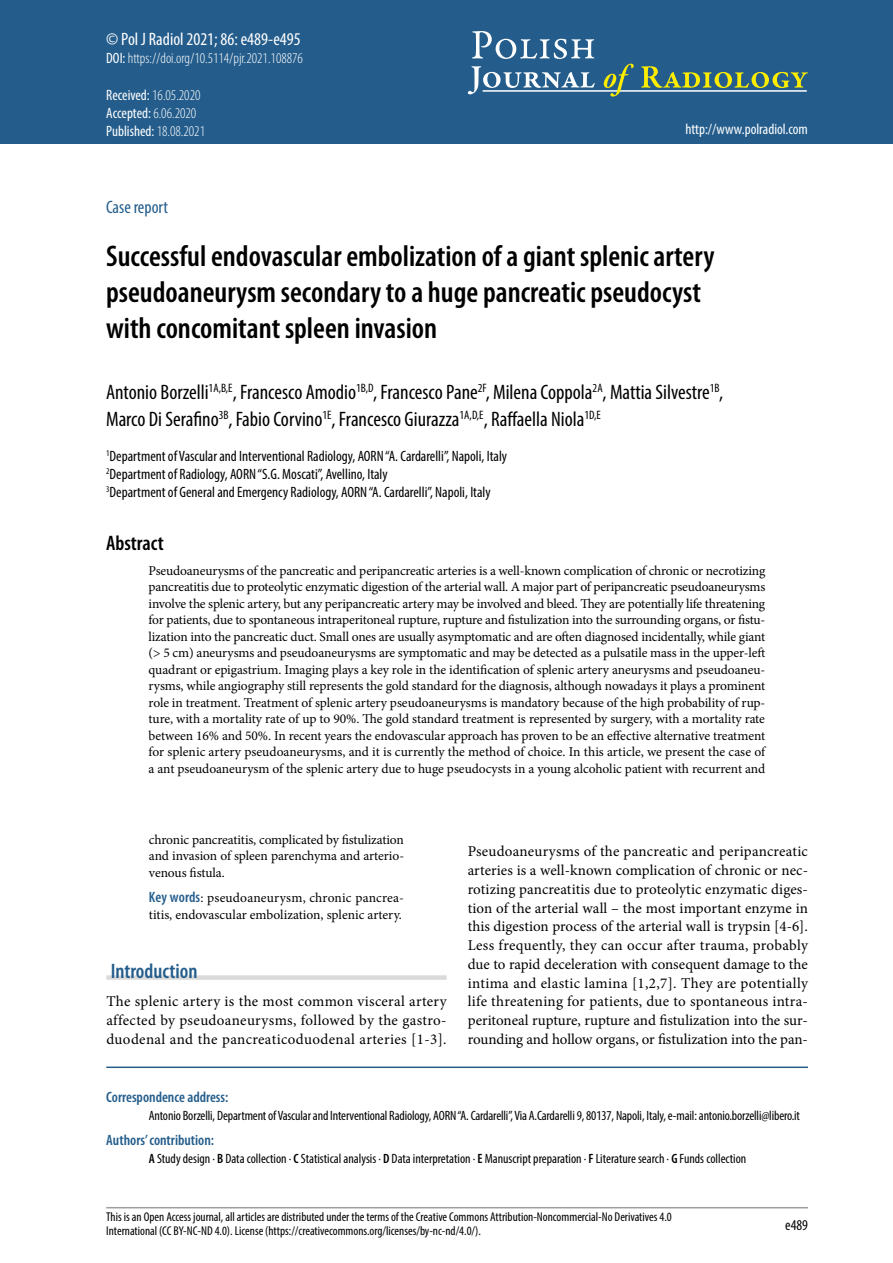
<style>
.page{position:relative;width:893px;height:1263px;background:#fff}
.page>*{position:absolute;margin:0;border:0;box-sizing:border-box;transform-origin:0 0}
.t1{font:600 condensed 30px/36px "Myriad Pro";color:#000}
.t2{font:condensed 21px/27px "Myriad Pro";color:#000}
.t3{font:600 condensed 21px "Myriad Pro";color:#245d8c}
.t4{font:600 condensed 21px "Myriad Pro";color:#000}
.t5{font:condensed 18px "Myriad Pro";color:#fff}
.t6{font:condensed 18px "Myriad Pro";color:#245d8c}
.t7{font:15px/18.8px "Minion Pro";letter-spacing:.005em;color:#000;text-align:justify}
.t8{font:condensed 15px/18px "Myriad Pro";color:#000}
.t9{font:300 condensed 15px/18px "Myriad Pro";color:#fff}
.t10{font:600 condensed 15px "Myriad Pro";color:#245d8c}
.t11{font:condensed 15px "Myriad Pro";color:#fff}
.t12{font:13.5px/16.5px "Minion Pro";letter-spacing:-.005em;color:#000;text-align:justify}
.t13{font:condensed 13.5px "Myriad Pro";letter-spacing:-.01em;color:#000}
.t14{font:condensed 12.75px/14.2px "Myriad Pro";color:#000}
.s1{font-weight:400}
.s2{font-family:"Myriad Pro";font-weight:600;font-stretch:condensed;font-size:15px;color:#245d8c}
.s3{font-weight:600}
</style>
<div class="page">
<hr style="left:106px;top:1207px;width:702px;height:1px;background:#9d9d9c">
<div style="left:0;top:0;width:893px;height:144px;background:#245d8c"></div>
<svg style="left:472px;top:31px;width:122px;height:28px"></svg>
<svg style="left:468px;top:66px;width:127px;height:28px"></svg>
<hr style="left:483px;top:90px;width:324px;height:2px;background:#fff">
<svg style="left:604px;top:64px;width:30px;height:33px"></svg>
<svg style="left:641px;top:66px;width:167px;height:22px"></svg>
<hr style="left:106px;top:1066px;width:702px;height:2px;background:#245d8c">
<div style="left:106px;top:975px;width:341px;height:5px;background:#dadada"></div>
<h3 class="t5" style="left:106px;top:28px;width:196px">© Pol J Radiol 2021; 86: e489-e495</h3>
<p class="t9" style="left:106px;top:48px;width:198px"><span class="s1">DOI:</span> https://doi.org/10.5114/pjr.2021.108876</p>
<p class="t9" style="left:106px;top:86px;width:100px"><span class="s1">Received:</span> 16.05.2020<br><span class="s1">Accepted:</span> 6.06.2020<br><span class="s1">Published:</span> 18.08.2021</p>
<p class="t11" style="left:685px;top:120px;width:124px">http://www.polradiol.com</p>
<h3 class="t6" style="left:106px;top:196px;width:63px">Case report</h3>
<h1 class="t1" style="left:106px;top:237px;width:610px">Successful endovascular embolization of a giant splenic artery pseudoaneurysm secondary to a huge pancreatic pseudocyst with concomitant spleen invasion</h1>
<h2 class="t2" style="left:106px;top:378px;width:619px">Antonio Borzelli<sup>1A,B,E</sup>, Francesco Amodio<sup>1B,D</sup>, Francesco Pane<sup>2F</sup>, Milena Coppola<sup>2A</sup>, Mattia Silvestre<sup>1B</sup>,<br>Marco Di Serafino<sup>3B</sup>, Fabio Corvino<sup>1E</sup>, Francesco Giurazza<sup>1A,D,E</sup>, Raffaella Niola<sup>1D,E</sup></h2>
<p class="t8" style="left:106px;top:447px;width:403px"><sup>1</sup>Department of Vascular and Interventional Radiology, AORN “A. Cardarelli”, Napoli, Italy<br><sup>2</sup>Department of Radiology, AORN “S.G. Moscati”, Avellino, Italy<br><sup>3</sup>Department of General and Emergency Radiology, AORN “A. Cardarelli”, Napoli, Italy</p>
<h2 class="t4" style="left:106px;top:530px;width:59px">Abstract</h2>
<p class="t12" style="left:149px;top:562px;width:618px">Pseudoaneurysms of the pancreatic and peripancreatic arteries is a well-known complication of chronic or necrotizing pancreatitis due to proteolytic enzymatic digestion of the arterial wall. A major part of peripancreatic pseudoaneurysms involve the splenic artery, but any peripancreatic artery may be involved and bleed. They are potentially life threatening for patients, due to spontaneous intraperitoneal rupture, rupture and fistulization into the surrounding organs, or fistu&shy;lization into the pancreatic duct. Small ones are usually asymptomatic and are often diagnosed incidentally, while giant (&gt; 5 cm) aneurysms and pseudoaneurysms are symptomatic and may be detected as a pulsatile mass in the upper-left quadrant or epigastrium. Imaging plays a key role in the identification of splenic artery aneurysms and pseudoaneu&shy;rysms, while angiography still represents the gold standard for the diagnosis, although nowadays it plays a prominent role in treatment. Treatment of splenic artery pseudoaneurysms is mandatory because of the high probability of rup&shy;ture, with a mortality rate of up to 90%. The gold standard treatment is represented by surgery, with a mortality rate between 16% and 50%. In recent years the endovascular approach has proven to be an effective alternative treatment for splenic artery pseudoaneurysms, and it is currently the method of choice. In this article, we present the case of a ant pseudoaneurysm of the splenic artery due to huge pseudocysts in a young alcoholic patient with recurrent and</p>
<p class="t12" style="left:149px;top:831px;width:257px">chronic pancreatitis, complicated by fistulization and invasion of spleen parenchyma and arterio&shy;venous fistula.</p>
<p class="t12" style="left:149px;top:889px;width:257px"><span class="s2">Key words</span>: pseudoaneurysm, chronic pancrea&shy;titis, endovascular embolization, splenic artery.</p>
<h2 class="t3" style="left:111px;top:958px;width:88px">Introduction</h2>
<p class="t7" style="left:106px;top:992px;width:342px">The splenic artery is the most common visceral artery affected by pseudoaneurysms, followed by the gastro&shy;duodenal and the pancreaticoduodenal arteries [1-3].</p>
<p class="t7" style="left:468px;top:842px;width:342px">Pseudoaneurysms of the pancreatic and peripancreatic arteries is a well-known complication of chronic or nec&shy;rotizing pancreatitis due to proteolytic enzymatic diges&shy;tion of the arterial wall – the most important enzyme in this digestion process of the arterial wall is trypsin [4-6].<br>Less frequently, they can occur after trauma, probably due to rapid deceleration with consequent damage to the intima and elastic lamina [1,2,7]. They are potentially life threatening for patients, due to spontaneous intra&shy;peritoneal rupture, rupture and fistulization into the sur&shy;rounding and hollow organs, or fistulization into the pan-</p>
<p class="t10" style="left:106px;top:1088px;width:124px">Correspondence address:</p>
<p class="t13" style="left:149px;top:1107px;width:653px">Antonio Borzelli, Department of Vascular and Interventional Radiology, AORN “A. Cardarelli”, Via A.Cardarelli 9, 80137, Napoli, Italy, e-mail: antonio.borzelli@libero.it</p>
<p class="t10" style="left:106px;top:1131px;width:109px">Authors’ contribution:</p>
<p class="t13" style="left:149px;top:1150px;width:599px"><span class="s3">A</span> Study design ∙ <span class="s3">B</span> Data collection ∙ <span class="s3">C</span> Statistical analysis ∙ <span class="s3">D</span> Data interpretation ∙ <span class="s3">E</span> Manuscript preparation ∙ <span class="s3">F</span> Literature search ∙ <span class="s3">G</span> Funds collection</p>
<p class="t14" style="left:106px;top:1209px;width:567px">This is an Open Access journal, all articles are distributed under the terms of the Creative Commons Attribution-Noncommercial-No Derivatives 4.0<br>International (CC BY-NC-ND 4.0). License (https://creativecommons.org/licenses/by-nc-nd/4.0/).</p>
<p class="t8" style="left:785px;top:1216px;width:24px">e489</p>
</div>
